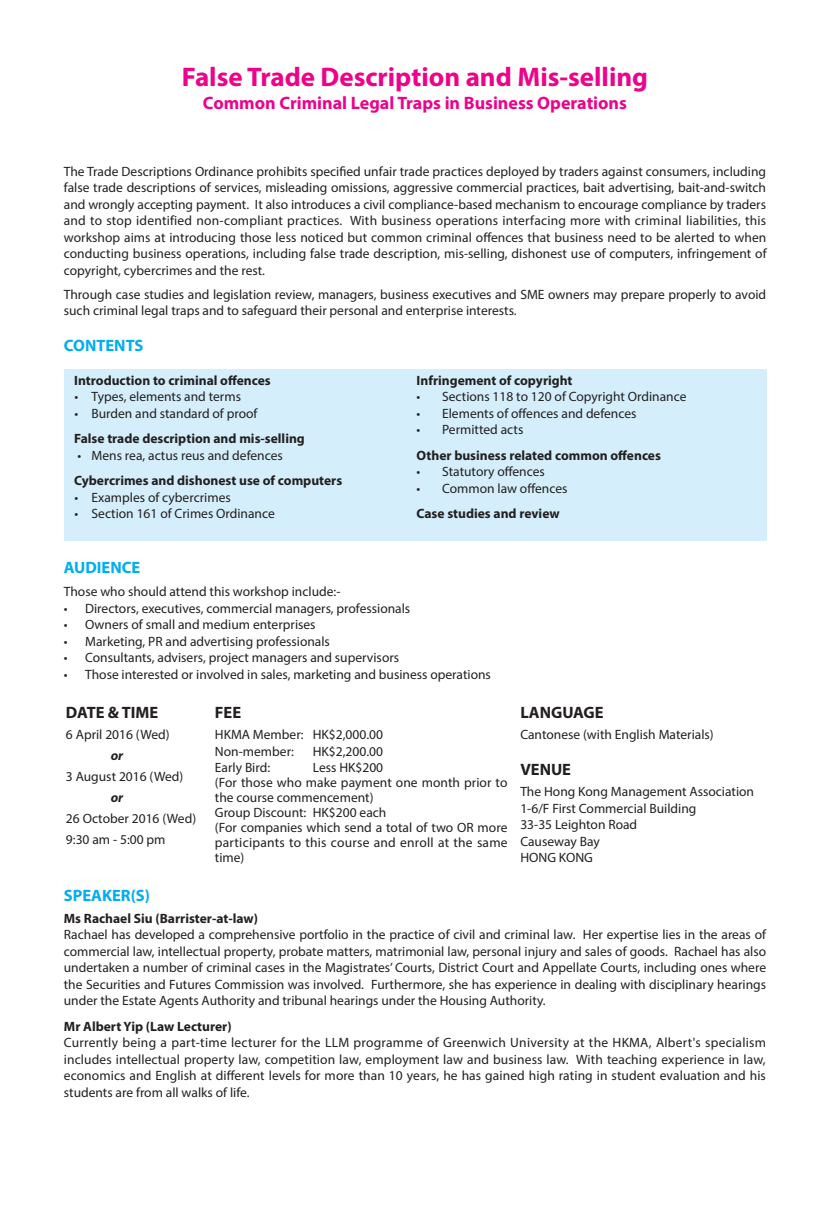
<style>
.page{position:relative;width:830px;height:1212px;background:#fff}
.page>*{position:absolute;margin:0;border:0;box-sizing:border-box;transform-origin:0 0}
.t1{font:700 27px "Myriad Pro";color:#ed028c}
.t2{font:700 18px "Myriad Pro";color:#ed028c}
.t3{font:700 16.5px "Myriad Pro";color:#00aeef}
.t4{font:700 16.5px "Myriad Pro";color:#231f20}
.t5{font:13.5px/16.5px "Myriad Pro";color:#231f20;text-align:justify}
.t6{font:700 13.5px "Myriad Pro";color:#231f20}
.s1{font-weight:700;font-style:italic}
</style>
<div class="page">
<div style="left:64px;top:370px;width:701px;height:171px;background:#d4effb"></div>
<p class="t1" style="left:182px;top:60px;width:467px">False Trade Description and Mis-selling</p>
<p class="t2" style="left:203px;top:91px;width:425px">Common Criminal Legal Traps in Business Operations</p>
<p class="t5" style="left:64px;top:163px;width:704px">The Trade Descriptions Ordinance prohibits specified unfair trade practices deployed by traders against consumers, including false trade descriptions of services, misleading omissions, aggressive commercial practices, bait advertising, bait-and-switch and wrongly accepting payment. It also introduces a civil compliance-based mechanism to encourage compliance by traders and to stop identified non-compliant practices. With business operations interfacing more with criminal liabilities, this workshop aims at introducing those less noticed but common criminal offences that business need to be alerted to when conducting business operations, including false trade description, mis-selling, dishonest use of computers, infringement of copyright, cybercrimes and the rest.</p>
<p class="t5" style="left:64px;top:286px;width:703px">Through case studies and legislation review, managers, business executives and SME owners may prepare properly to avoid such criminal legal traps and to safeguard their personal and enterprise interests.</p>
<p class="t3" style="left:64px;top:334px;width:81px">CONTENTS</p>
<p class="t6" style="left:74px;top:371px;width:198px">Introduction to criminal offences</p>
<p class="t5" style="left:74px;top:388px;width:168px">• Types, elements and terms</p>
<p class="t5" style="left:74px;top:404px;width:184px">• Burden and standard of proof</p>
<p class="t6" style="left:74px;top:430px;width:232px">False trade description and mis-selling</p>
<p class="t5" style="left:77px;top:446px;width:207px">• Mens rea, actus reus and defences</p>
<p class="t6" style="left:74px;top:472px;width:269px">Cybercrimes and dishonest use of computers</p>
<p class="t5" style="left:74px;top:488px;width:158px">• Examples of cybercrimes</p>
<p class="t5" style="left:74px;top:505px;width:202px">• Section 161 of Crimes Ordinance</p>
<p class="t6" style="left:416px;top:371px;width:157px">Infringement of copyright</p>
<p class="t5" style="left:416px;top:388px;width:271px">• Sections 118 to 120 of Copyright Ordinance</p>
<p class="t5" style="left:416px;top:404px;width:221px">• Elements of offences and defences</p>
<p class="t5" style="left:416px;top:421px;width:108px">• Permitted acts</p>
<p class="t6" style="left:416px;top:446px;width:246px">Other business related common offences</p>
<p class="t5" style="left:416px;top:463px;width:130px">• Statutory offences</p>
<p class="t5" style="left:416px;top:479px;width:152px">• Common law offences</p>
<p class="t6" style="left:416px;top:505px;width:144px">Case studies and review</p>
<p class="t3" style="left:64px;top:557px;width:78px">AUDIENCE</p>
<p class="t5" style="left:64px;top:583px;width:278px">Those who should attend this workshop include:-</p>
<p class="t5" style="left:64px;top:600px;width:348px">• Directors, executives, commercial managers, professionals</p>
<p class="t5" style="left:64px;top:616px;width:253px">• Owners of small and medium enterprises</p>
<p class="t5" style="left:64px;top:633px;width:267px">• Marketing, PR and advertising professionals</p>
<p class="t5" style="left:64px;top:649px;width:336px">• Consultants, advisers, project managers and supervisors</p>
<p class="t5" style="left:64px;top:666px;width:428px">• Those interested or involved in sales, marketing and business operations</p>
<p class="t4" style="left:66px;top:701px;width:94px">DATE &amp; TIME</p>
<p class="t5" style="left:66px;top:724px;width:105px;line-height:21px;text-align:center">6 April 2016 (Wed) <span class="s1">or</span></p>
<p class="t5" style="left:111px;top:766px;width:74px;line-height:21px;text-indent:-45px">3 August 2016 (Wed) <span class="s1">or</span></p>
<p class="t5" style="left:66px;top:810px;width:132px">26 October 2016 (Wed)</p>
<p class="t5" style="left:66px;top:831px;width:101px">9:30 am - 5:00 pm</p>
<p class="t4" style="left:215px;top:701px;width:28px">FEE</p>
<p class="t5" style="left:215px;top:726px;width:169px">HKMA Member: HK$2,000.00</p>
<p class="t5" style="left:215px;top:743px;width:80px">Non-member:</p>
<p class="t5" style="left:313px;top:743px;width:72px">HK$2,200.00</p>
<p class="t5" style="left:215px;top:759px;width:57px">Early Bird:</p>
<p class="t5" style="left:313px;top:759px;width:72px">Less HK$200</p>
<p class="t5" style="left:215px;top:775px;width:294px;line-height:15px">(For those who make payment one month prior to the course commencement)</p>
<p class="t5" style="left:215px;top:804px;width:173px">Group Discount: HK$200 each</p>
<p class="t5" style="left:215px;top:820px;width:294px;line-height:15px">(For companies which send a total of two OR more participants to this course and enroll at the same time)</p>
<p class="t4" style="left:520px;top:701px;width:85px">LANGUAGE</p>
<p class="t5" style="left:520px;top:726px;width:195px">Cantonese (with English Materials)</p>
<p class="t4" style="left:520px;top:758px;width:52px">VENUE</p>
<p class="t5" style="left:520px;top:783px;width:235px">The Hong Kong Management Association</p>
<p class="t5" style="left:520px;top:800px;width:177px">1-6/F First Commercial Building</p>
<p class="t5" style="left:520px;top:816px;width:118px">33-35 Leighton Road</p>
<p class="t5" style="left:520px;top:833px;width:81px">Causeway Bay</p>
<p class="t5" style="left:520px;top:849px;width:74px">HONG KONG</p>
<p class="t3" style="left:64px;top:885px;width:88px">SPEAKER(S)</p>
<p class="t6" style="left:64px;top:909px;width:195px">Ms Rachael Siu (Barrister-at-law)</p>
<p class="t5" style="left:64px;top:926px;width:703px">Rachael has developed a comprehensive portfolio in the practice of civil and criminal law. Her expertise lies in the areas of commercial law, intellectual property, probate matters, matrimonial law, personal injury and sales of goods. Rachael has also undertaken a number of criminal cases in the Magistrates’ Courts, District Court and Appellate Courts, including ones where the Securities and Futures Commission was involved. Furthermore, she has experience in dealing with disciplinary hearings under the Estate Agents Authority and tribunal hearings under the Housing Authority.</p>
<p class="t6" style="left:64px;top:1017px;width:169px">Mr Albert Yip (Law Lecturer)</p>
<p class="t5" style="left:64px;top:1034px;width:703px">Currently being a part-time lecturer for the LLM programme of Greenwich University at the HKMA, Albert's specialism includes intellectual property law, competition law, employment law and business law. With teaching experience in law, economics and English at different levels for more than 10 years, he has gained high rating in student evaluation and his students are from all walks of life.</p>
</div>
